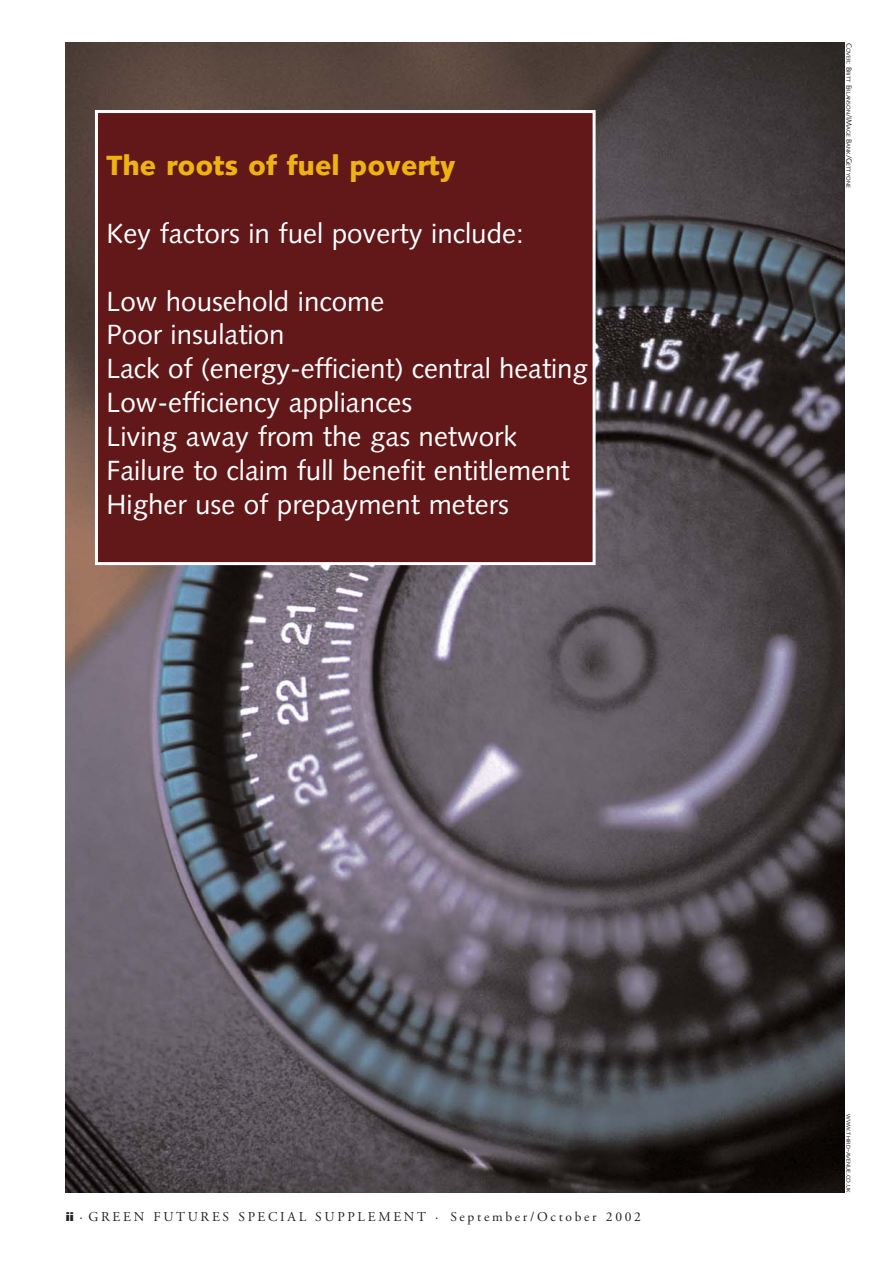
<style>
.page{position:relative;width:893px;height:1263px;background:#fff}
.page>*{position:absolute;margin:0;border:0;box-sizing:border-box;transform-origin:0 0}
.t1{font:27.75px/33.9px "Syntax";color:#fff}
.t2{font:900 27.75px "Syntax";color:#eeb211}
.t3{font:13.5px "Adobe Garamond";letter-spacing:.2em;color:#231f20}
.t4{font:5.7px "Syntax";color:#231f20}
.s1{font-size:7.5px}
.s2{font-family:"Syntax";font-weight:900;font-size:12px}
</style>
<div class="page">
<img style="left:66px;top:43px;width:778px;height:1150px">
<div style="left:96px;top:112px;width:498px;height:452px;background:#621719"></div>
<div style="left:95px;top:110px;width:500px;height:455px;border:3px solid #fff"></div>
<p class="t2" style="left:106px;top:154px;width:350px">The roots of fuel poverty</p>
<p class="t1" style="left:106px;top:219px;width:419px">Key factors in fuel poverty include:</p>
<p class="t1" style="left:106px;top:287px;width:483px">Low household income<br>Poor insulation<br>Lack of (energy-efficient) central heating<br>Low-efficiency appliances<br>Living away from the gas network<br>Failure to claim full benefit entitlement<br>Higher use of prepayment meters</p>
<p class="t4" style="left:850px;top:43px;width:146px;rotate:90deg"><span class="s1">C</span>OVER<span class="s1">: B</span>RITT <span class="s1">E</span>RLANSON<span class="s1">/IM</span>AGE <span class="s1">B</span>ANK<span class="s1">/G</span>ETTYONE</p>
<p class="t3" style="left:66px;top:1211px;width:576px"><span class="s2">ii</span> · GREEN FUTURES SPECIAL SUPPLEMENT · September/October 2002</p>
<p class="t4" style="left:850px;top:1114px;width:80px;rotate:90deg">WWW<span class="s1">.</span>THIRD<span class="s1">-</span>AVENUE<span class="s1">.</span>CO<span class="s1">.</span>UK</p>
</div>
